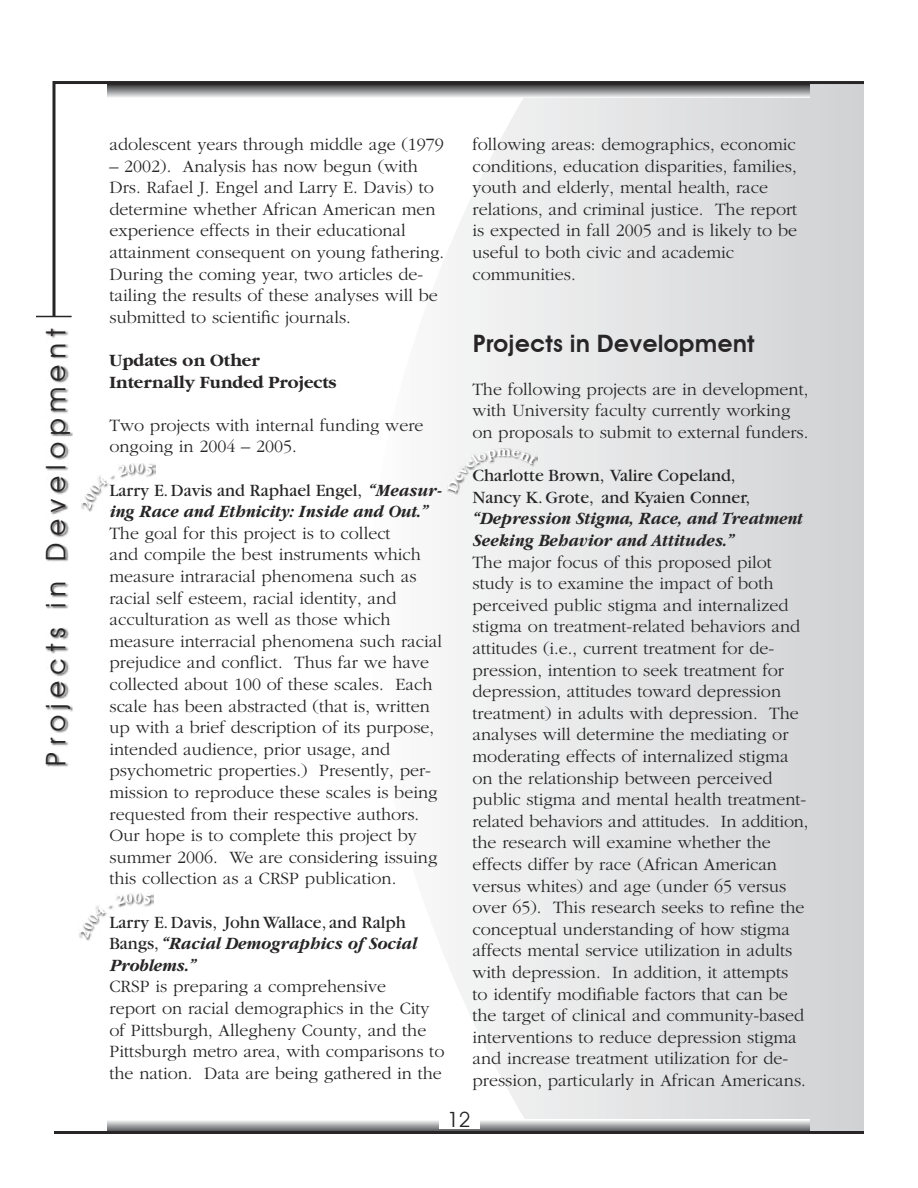
<style>
.page{position:relative;width:918px;height:1188px;background:#fff}
.page>*{position:absolute;margin:0;border:0;box-sizing:border-box;transform-origin:0 0}
.t1{font:27px "Avant Garde";letter-spacing:.2em;color:#272525}
.t2{font:600 24px "Avant Garde";color:#272525}
.t3{font:21px "Avant Garde";color:#272525}
.t4{font:300 18px/21.6px "Garamond";color:#272525}
.t5{font:18px/21.6px "Garamond";color:#272525}
.t6{font:italic 700 18px/21.6px "Garamond";color:#272525;scale:.93 1}
.t7{font:700 18px/21.6px "Garamond";color:#272525}
.s1{font-weight:400;font-style:normal}
.s2{font-weight:700;font-style:italic}
</style>
<div class="page">
<svg style="left:449px;top:84px;width:415px;height:1047px"></svg>
<div style="left:446px;top:448px;width:92px;height:47px;background:#f0f0f1"></div>
<svg style="left:108px;top:84px;width:702px;height:13px;background:#8a8b8d"></svg>
<svg style="left:108px;top:1120px;width:702px;height:11px;background:#a7a8aa"></svg>
<hr style="left:54px;top:81px;width:810px;height:3px;background:#272525">
<svg style="left:52px;top:81px;width:4px;height:235px"></svg>
<hr style="left:36px;top:316px;width:36px;height:1px;background:#272525">
<div style="left:46px;top:328px;width:27px;height:439px;background:#272525;opacity:.75"></div>
<div style="left:439px;top:1108px;width:40px;height:21px;background:#fff"></div>
<hr style="left:54px;top:1131px;width:810px;height:3px;background:#272525">
<svg style="left:81px;top:476px;width:27px;height:33px"></svg>
<svg style="left:118px;top:463px;width:36px;height:13px"></svg>
<svg style="left:79px;top:905px;width:27px;height:33px"></svg>
<svg style="left:116px;top:893px;width:36px;height:12px"></svg>
<svg style="left:447px;top:448px;width:90px;height:45px"></svg>
<h1 class="t1" style="left:39px;top:767px;width:441px;rotate:-90deg">Projects in Development</h1>
<p class="t4" style="left:110px;top:134px;width:336px">adolescent years through middle age (1979</p>
<p class="t4" style="left:110px;top:155px;width:336px">– 2002). Analysis has now begun (with Drs. Rafael J. Engel and Larry E. Davis) to determine whether African American men experience effects in their educational attainment consequent on young fathering.<br>During the coming year, two articles de&shy;tailing the results of these analyses will be submitted to scientific journals.</p>
<p class="t7" style="left:109px;top:350px;width:229px">Updates on Other<br>Internally Funded Projects</p>
<p class="t4" style="left:109px;top:415px;width:316px">Two projects with internal funding were ongoing in 2004 – 2005.</p>
<p class="t6" style="left:110px;top:479px;width:358px"><span class="s1">Larry E. Davis and Raphael Engel,</span> “Measur&shy;ing Race and Ethnicity: Inside and Out.”</p>
<p class="t4" style="left:109px;top:523px;width:334px">The goal for this project is to collect<br>and compile the best instruments which measure intraracial phenomena such as racial self esteem, racial identity, and acculturation as well as those which measure interracial phenomena such racial prejudice and conflict. Thus far we have collected about 100 of these scales. Each scale has been abstracted (that is, written up with a brief description of its purpose, intended audience, prior usage, and psychometric properties.) Presently, per&shy;mission to reproduce these scales is being requested from their respective authors.<br>Our hope is to complete this project by summer 2006. We are considering issuing this collection as a CRSP publication.</p>
<p class="t5" style="left:109px;top:911px;width:308px">Larry E. Davis, John Wallace, and Ralph<br>Bangs, <span class="s2">“Racial Demographics of Social<br>Problems.”</span></p>
<p class="t4" style="left:109px;top:976px;width:336px">CRSP is preparing a comprehensive<br>report on racial demographics in the City of Pittsburgh, Allegheny County, and the Pittsburgh metro area, with comparisons to the nation. Data are being gathered in the</p>
<p class="t4" style="left:472px;top:134px;width:326px">following areas: demographics, economic conditions, education disparities, families, youth and elderly, mental health, race relations, and criminal justice. The report is expected in fall 2005 and is likely to be useful to both civic and academic communities.</p>
<h2 class="t2" style="left:472px;top:329px;width:283px">Projects in Development</h2>
<p class="t4" style="left:472px;top:379px;width:337px">The following projects are in development, with University faculty currently working on proposals to submit to external funders.</p>
<p class="t5" style="left:472px;top:465px;width:279px">Charlotte Brown, Valire Copeland,<br>Nancy K. Grote, and Kyaien Conner,</p>
<p class="t6" style="left:472px;top:508px;width:356px">“Depression Stigma, Race, and Treatment<br>Seeking Behavior and Attitudes.”</p>
<p class="t4" style="left:472px;top:551px;width:338px">The major focus of this proposed pilot study is to examine the impact of both perceived public stigma and internalized stigma on treatment-related behaviors and attitudes (i.e., current treatment for de&shy;pression, intention to seek treatment for depression, attitudes toward depression treatment) in adults with depression. The analyses will determine the mediating or moderating effects of internalized stigma on the relationship between perceived public stigma and mental health treatment&shy;related behaviors and attitudes. In addition, the research will examine whether the effects differ by race (African American versus whites) and age (under 65 versus over 65). This research seeks to refine the conceptual understanding of how stigma affects mental service utilization in adults with depression. In addition, it attempts<br>to identify modifiable factors that can be the target of clinical and community-based interventions to reduce depression stigma and increase treatment utilization for de&shy;pression, particularly in African Americans.</p>
<p class="t3" style="left:447px;top:1107px;width:25px">12</p>
</div>
